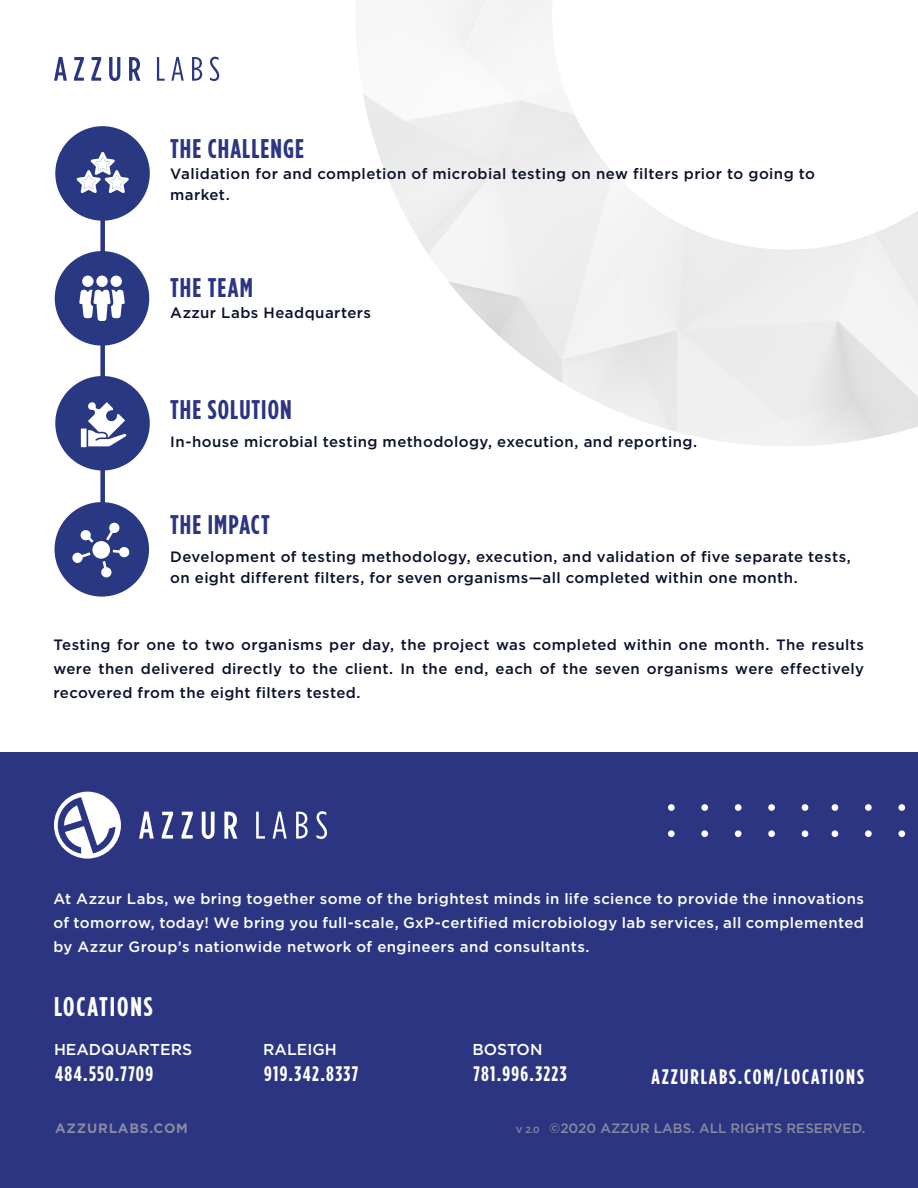
<style>
.page{position:relative;width:918px;height:1188px;background:#fff}
.page>*{position:absolute;margin:0;border:0;box-sizing:border-box;transform-origin:0 0}
.Paragraph_Heading{font:700 27px "Gotham Condensed";letter-spacing:.04em;color:#2c3582}
.Justify{font:700 27px "Gotham Condensed";letter-spacing:.04em;color:#2c3582}
.t1{font:700 27px "Gotham Condensed";letter-spacing:.07em;color:#fff}
.t2{font:700 21px "Gotham Condensed";letter-spacing:.065em;color:#fff}
.t3{font:700 21px "Gotham Condensed";letter-spacing:.09em;color:#fff}
.t4{font:500 15.75px "Gotham";color:#fff}
.Justify-2{font:500 15px/21px "Gotham";letter-spacing:.025em;color:#0a112a}
.Justify-3{font:500 15px/24px "Gotham";letter-spacing:.03em;color:#fff;text-align:justify}
.t5{font:500 13.5px "Gotham";color:#a7a6a7}
.t6{font:700 13.5px "Gotham";letter-spacing:.06em;color:#a7a6a7}
.s1{font-size:9px}
</style>
<div class="page">
<svg style="left:552px;top:0;width:366px;height:250px"></svg>
<div style="left:100px;top:155px;width:5px;height:434px;background:#2b3682"></div>
<div style="left:55px;top:126px;width:95px;height:95px;background:#293882;border-radius:50%"></div>
<svg style="left:77px;top:152px;width:52px;height:41px"></svg>
<div style="left:55px;top:376px;width:95px;height:95px;background:#293882;border-radius:50%"></div>
<div style="left:81px;top:429px;width:6px;height:18px;background:#fff"></div>
<svg style="left:88px;top:402px;width:38px;height:44px"></svg>
<div style="left:55px;top:251px;width:94px;height:95px;background:#293882;border-radius:50%"></div>
<div style="left:96px;top:276px;width:12px;height:11px;background:#fff;border-radius:50%"></div>
<div style="left:111px;top:276px;width:11px;height:11px;background:#fff;border-radius:50%"></div>
<div style="left:82px;top:276px;width:12px;height:11px;background:#fff;border-radius:50%"></div>
<svg style="left:79px;top:290px;width:46px;height:31px"></svg>
<div style="left:55px;top:502px;width:94px;height:95px;background:#293882;border-radius:50%"></div>
<svg style="left:81px;top:530px;width:13px;height:13px"></svg>
<svg style="left:106px;top:523px;width:13px;height:18px"></svg>
<svg style="left:101px;top:547px;width:28px;height:30px"></svg>
<svg style="left:72px;top:552px;width:19px;height:11px"></svg>
<div style="left:92px;top:541px;width:18px;height:18px;background:#fff;border-radius:50%"></div>
<svg style="left:54px;top:57px;width:13px;height:24px"></svg>
<svg style="left:74px;top:57px;width:10px;height:24px"></svg>
<svg style="left:91px;top:57px;width:10px;height:24px"></svg>
<svg style="left:109px;top:57px;width:11px;height:24px"></svg>
<svg style="left:129px;top:57px;width:11px;height:24px"></svg>
<svg style="left:157px;top:57px;width:8px;height:24px"></svg>
<svg style="left:171px;top:57px;width:13px;height:24px"></svg>
<svg style="left:192px;top:57px;width:10px;height:24px"></svg>
<svg style="left:210px;top:57px;width:9px;height:24px"></svg>
<div style="left:0;top:753px;width:918px;height:435px;background:#2c3582"></div>
<svg style="left:139px;top:812px;width:15px;height:27px"></svg>
<svg style="left:162px;top:812px;width:11px;height:27px"></svg>
<svg style="left:182px;top:812px;width:11px;height:27px"></svg>
<svg style="left:202px;top:812px;width:13px;height:27px"></svg>
<svg style="left:224px;top:812px;width:13px;height:27px"></svg>
<svg style="left:256px;top:812px;width:9px;height:27px"></svg>
<svg style="left:273px;top:812px;width:14px;height:27px"></svg>
<svg style="left:296px;top:812px;width:12px;height:27px"></svg>
<svg style="left:317px;top:811px;width:10px;height:28px"></svg>
<div style="left:54px;top:792px;width:67px;height:67px;background:#fff;border-radius:50%"></div>
<svg style="left:58px;top:797px;width:57px;height:57px"></svg>
<div style="left:802px;top:804px;width:6px;height:7px;background:#fff;border-radius:50%"></div>
<div style="left:802px;top:830px;width:6px;height:7px;background:#fff;border-radius:50%"></div>
<div style="left:768px;top:804px;width:7px;height:7px;background:#fff;border-radius:50%"></div>
<div style="left:768px;top:830px;width:7px;height:7px;background:#fff;border-radius:50%"></div>
<div style="left:735px;top:804px;width:7px;height:7px;background:#fff;border-radius:50%"></div>
<div style="left:735px;top:830px;width:7px;height:7px;background:#fff;border-radius:50%"></div>
<div style="left:701px;top:804px;width:7px;height:7px;background:#fff;border-radius:50%"></div>
<div style="left:701px;top:830px;width:7px;height:7px;background:#fff;border-radius:50%"></div>
<div style="left:668px;top:804px;width:7px;height:7px;background:#fff;border-radius:50%"></div>
<div style="left:668px;top:830px;width:7px;height:7px;background:#fff;border-radius:50%"></div>
<div style="left:898px;top:804px;width:7px;height:7px;background:#fff;border-radius:50%"></div>
<div style="left:898px;top:830px;width:7px;height:7px;background:#fff;border-radius:50%"></div>
<div style="left:865px;top:804px;width:7px;height:7px;background:#fff;border-radius:50%"></div>
<div style="left:865px;top:830px;width:7px;height:7px;background:#fff;border-radius:50%"></div>
<div style="left:832px;top:804px;width:6px;height:7px;background:#fff;border-radius:50%"></div>
<div style="left:832px;top:830px;width:6px;height:7px;background:#fff;border-radius:50%"></div>
<p class="Justify" style="left:170px;top:134px;width:135px">THE CHALLENGE</p>
<p class="Justify-2" style="left:170px;top:163px;width:646px">Validation for and completion of microbial testing on new filters prior to going to market.</p>
<p class="Justify" style="left:170px;top:273px;width:84px">THE TEAM</p>
<p class="Justify-2" style="left:170px;top:302px;width:202px">Azzur Labs Headquarters</p>
<p class="Paragraph_Heading" style="left:170px;top:394px;width:123px">THE SOLUTION</p>
<p class="Justify-2" style="left:170px;top:430px;width:528px">In-house microbial testing methodology, execution, and reporting.</p>
<p class="Paragraph_Heading" style="left:170px;top:509px;width:101px">THE IMPACT</p>
<p class="Justify-2" style="left:170px;top:546px;width:682px">Development of testing methodology, execution, and validation of five separate tests, on eight different filters, for seven organisms—all completed within one month.</p>
<p class="Justify-2" style="left:53px;top:632px;width:812px;line-height:24px;text-align:justify">Testing for one to two organisms per day, the project was completed within one month. The results were then delivered directly to the client. In the end, each of the seven organisms were effectively recovered from the eight filters tested.</p>
<p class="Justify-3" style="left:53px;top:887px;width:812px">At Azzur Labs, we bring together some of the brightest minds in life science to provide the innovations of tomorrow, today! We bring you full-scale, GxP-certified microbiology lab services, all complemented by Azzur Group’s nationwide network of engineers and consultants.</p>
<p class="t1" style="left:54px;top:992px;width:100px">LOCATIONS</p>
<p class="t4" style="left:54px;top:1041px;width:140px">HEADQUARTERS</p>
<p class="t2" style="left:55px;top:1062px;width:100px">484.550.7709</p>
<p class="t4" style="left:263px;top:1041px;width:75px">RALEIGH</p>
<p class="t2" style="left:264px;top:1062px;width:96px">919.342.8337</p>
<p class="t4" style="left:472px;top:1041px;width:71px">BOSTON</p>
<p class="t2" style="left:474px;top:1062px;width:95px">781.996.3223</p>
<p class="t3" style="left:652px;top:1065px;width:214px">AZZURLABS.COM/LOCATIONS</p>
<p class="t6" style="left:55px;top:1120px;width:134px">AZZURLABS.COM</p>
<p class="t5" style="left:516px;top:1120px;width:351px"><span class="s1">V 2.0</span> ©2020 AZZUR LABS. ALL RIGHTS RESERVED.</p>
</div>
